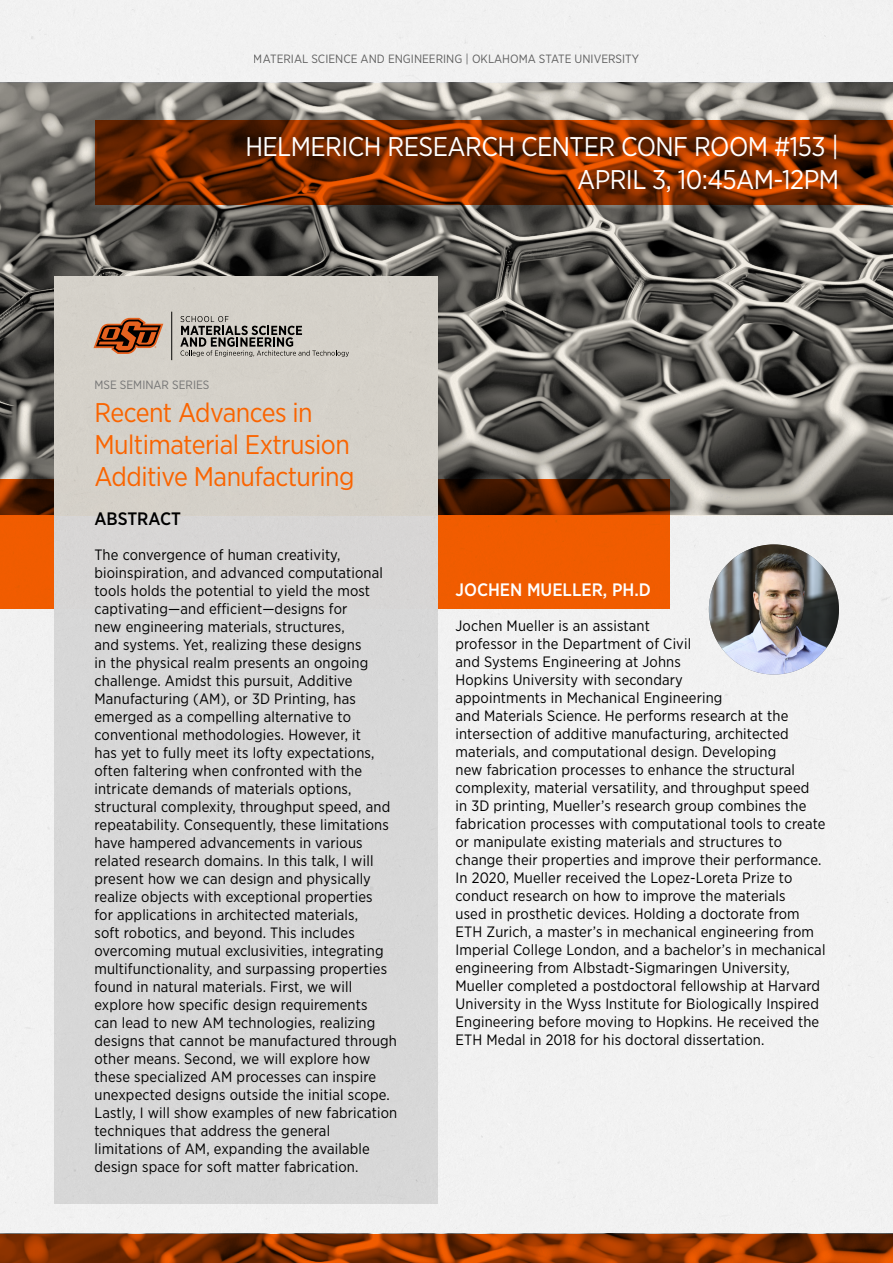
<style>
.page{position:relative;width:893px;height:1263px;background:#fff}
.page>*{position:absolute;margin:0;border:0;box-sizing:border-box;transform-origin:0 0}
.t1{font:27px/32.4px "Gotham Narrow";letter-spacing:-.02em;color:#fa6400}
.t2{font:27px/32.4px "Gotham Narrow";letter-spacing:-.02em;color:#fff;text-align:right}
.t3{font:500 18px "Gotham Narrow";color:#fff}
.t4{font:500 18px "Gotham Narrow";color:#000}
.t5{font:15px/18px "Gotham Narrow";letter-spacing:.01em;color:#000}
.t6{font:12px "Gotham Narrow";color:#000}
.t7{font:12px "Gotham Narrow";color:#757575}
</style>
<div class="page">
<img style="left:0;top:0;width:893px;height:1263px">
<img style="left:709px;top:544px;width:130px;height:130px;border-radius:65px">
<p class="t6" style="left:254px;top:51px;width:387px">MATERIAL SCIENCE AND ENGINEERING | OKLAHOMA STATE UNIVERSITY</p>
<h1 class="t2" style="left:245px;top:130px;width:595px">HELMERICH RESEARCH CENTER CONF ROOM #153 |<br>APRIL 3, 10:45AM-12PM</h1>
<p class="t7" style="left:94px;top:378px;width:116px">MSE SEMINAR SERIES</p>
<h1 class="t1" style="left:94px;top:395px;width:261px">Recent Advances in<br>Multimaterial Extrusion<br>Additive Manufacturing</h1>
<p class="t4" style="left:94px;top:507px;width:88px">ABSTRACT</p>
<p class="t5" style="left:94px;top:545px;width:304px">The convergence of human creativity, bioinspiration, and advanced computational tools holds the potential to yield the most captivating—and efficient—designs for<br>new engineering materials, structures,<br>and systems. Yet, realizing these designs<br>in the physical realm presents an ongoing challenge. Amidst this pursuit, Additive Manufacturing (AM), or 3D Printing, has emerged as a compelling alternative to conventional methodologies. However, it<br>has yet to fully meet its lofty expectations, often faltering when confronted with the intricate demands of materials options, structural complexity, throughput speed, and repeatability. Consequently, these limitations have hampered advancements in various related research domains. In this talk, I will present how we can design and physically realize objects with exceptional properties<br>for applications in architected materials,<br>soft robotics, and beyond. This includes overcoming mutual exclusivities, integrating multifunctionality, and surpassing properties found in natural materials. First, we will explore how specific design requirements<br>can lead to new AM technologies, realizing designs that cannot be manufactured through other means. Second, we will explore how these specialized AM processes can inspire unexpected designs outside the initial scope.<br>Lastly, I will show examples of new fabrication techniques that address the general limitations of AM, expanding the available design space for soft matter fabrication.</p>
<p class="t3" style="left:455px;top:578px;width:197px">JOCHEN MUELLER, PH.D</p>
<p class="t5" style="left:455px;top:616px;width:372px">Jochen Mueller is an assistant<br>professor in the Department of Civil<br>and Systems Engineering at Johns<br>Hopkins University with secondary<br>appointments in Mechanical Engineering<br>and Materials Science. He performs research at the intersection of additive manufacturing, architected materials, and computational design. Developing<br>new fabrication processes to enhance the structural complexity, material versatility, and throughput speed<br>in 3D printing, Mueller’s research group combines the fabrication processes with computational tools to create or manipulate existing materials and structures to change their properties and improve their performance.<br>In 2020, Mueller received the Lopez-Loreta Prize to conduct research on how to improve the materials<br>used in prosthetic devices. Holding a doctorate from ETH Zurich, a master’s in mechanical engineering from Imperial College London, and a bachelor’s in mechanical engineering from Albstadt-Sigmaringen University, Mueller completed a postdoctoral fellowship at Harvard University in the Wyss Institute for Biologically Inspired Engineering before moving to Hopkins. He received the ETH Medal in 2018 for his doctoral dissertation.</p>
</div>
